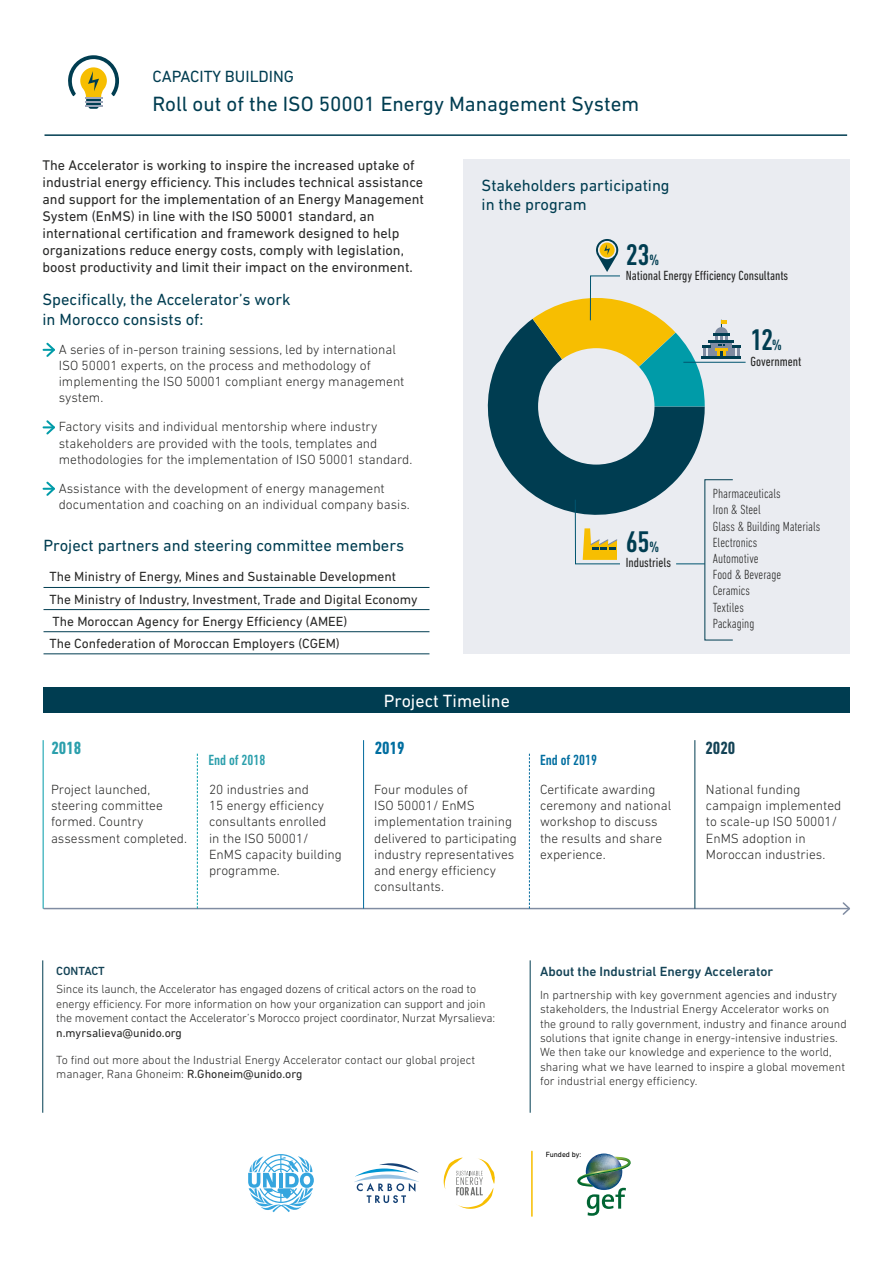
<style>
.page{position:relative;width:893px;height:1263px;background:#fff}
.page>*{position:absolute;margin:0;border:0;box-sizing:border-box;transform-origin:0 0}
.t1{font:500 condensed 30.45px "DIN Next LT Pro";color:#003d51}
.t2{font:21px "DIN Next LT Pro";color:#003d51}
.t3{font:18px "DIN Next LT Pro";color:#fff}
.t4{font:700 condensed 18px "DIN Next LT Pro";color:#2b9fac}
.t5{font:700 condensed 18px "DIN Next LT Pro";color:#006ea0}
.t6{font:700 condensed 18px "DIN Next LT Pro";color:#144356}
.t7{font:16.5px/19.8px "DIN Next LT Pro";color:#003d51}
.t8{font:500 condensed 15px "DIN Next LT Pro";color:#2b9fac}
.t9{font:500 condensed 15px "DIN Next LT Pro";color:#006ea0}
.t10{font:14.25px/17.1px "DIN Next LT Pro";color:#282827}
.t11{font:300 13.5px/16.2px "DIN Next LT Pro";color:#282827}
.t12{font:13.5px/22.2px "DIN Next LT Pro";color:#282827}
.t13{font:300 condensed 13.5px/16.2px "DIN Next LT Pro";color:#282827}
.t14{font:condensed 13.5px "DIN Next LT Pro";color:#282827}
.t15{font:500 13.5px "DIN Next LT Pro";color:#144356}
.t16{font:300 12px/14.4px "DIN Next LT Pro";color:#282827}
.t17{font:12px "DIN Next LT Pro";color:#282827}
.t18{font:500 12px "DIN Next LT Pro";letter-spacing:-.01em;color:#144356}
.t19{font:7.65px "DIN Next LT Pro";color:#000}
.s1{font-size:15.15px}
.s2{font-weight:400}
</style>
<div class="page">
<div style="left:463px;top:159px;width:387px;height:495px;background:#eaecf1"></div>
<svg style="left:487px;top:319px;width:218px;height:194px;fill:#003d51"></svg>
<hr style="left:531px;top:1151px;width:2px;height:65px;background:#f7be01">
<svg style="left:248px;top:1154px;width:66px;height:58px"></svg>
<svg style="left:354px;top:1163px;width:65px;height:40px"></svg>
<img style="left:577px;top:1153px;width:54px;height:63px">
<svg style="left:444px;top:1157px;width:51px;height:52px"></svg>
<svg style="left:68px;top:55px;width:51px;height:54px"></svg>
<svg style="left:44px;top:342px;width:11px;height:15px"></svg>
<svg style="left:44px;top:420px;width:11px;height:15px"></svg>
<svg style="left:44px;top:481px;width:11px;height:15px"></svg>
<hr style="left:44px;top:587px;width:385px;height:1px;background:#003d51">
<hr style="left:44px;top:609px;width:385px;height:1px;background:#003d51">
<hr style="left:44px;top:631px;width:385px;height:1px;background:#003d51">
<hr style="left:44px;top:653px;width:385px;height:1px;background:#003d51">
<div style="left:44px;top:687px;width:806px;height:26px;background:#003d51"></div>
<hr style="left:45px;top:134px;width:802px;height:2px;background:#003d51">
<hr style="left:44px;top:908px;width:805px;height:1px;background:#808ca2">
<svg style="left:841px;top:902px;width:9px;height:13px"></svg>
<hr style="left:43px;top:740px;width:1px;height:168px;background:#009ba8">
<hr style="left:363px;top:740px;width:1px;height:168px;background:#00699c">
<hr style="left:694px;top:740px;width:1px;height:168px;background:#003d51">
<hr style="left:42px;top:960px;width:1px;height:153px;background:#003d51">
<hr style="left:530px;top:960px;width:1px;height:153px;background:#003d51">
<svg style="left:197px;top:754px;width:1px;height:154px"></svg>
<svg style="left:529px;top:754px;width:1px;height:154px"></svg>
<svg style="left:676px;top:563px;width:28px;height:1px"></svg>
<hr style="left:683px;top:362px;width:63px;height:1px;background:#005570">
<div style="left:538px;top:348px;width:116px;height:117px;background:#eaecf1;border-radius:50%"></div>
<svg style="left:574px;top:499px;width:47px;height:66px"></svg>
<svg style="left:533px;top:239px;width:208px;height:167px"></svg>
<p class="t7" style="left:152px;top:66px;width:143px">CAPACITY BUILDING</p>
<h2 class="t2" style="left:152px;top:92px;width:488px">Roll out of the ISO 50001 Energy Management System</h2>
<p class="t10" style="left:43px;top:156px;width:383px">The Accelerator is working to inspire the increased uptake of industrial energy efficiency. This includes technical assistance and support for the implementation of an Energy Management System (EnMS) in line with the ISO 50001 standard, an international certification and framework designed to help organizations reduce energy costs, comply with legislation, boost productivity and limit their impact on the environment.</p>
<p class="t7" style="left:43px;top:289px;width:250px">Specifically, the Accelerator’s work in Morocco consists of:</p>
<p class="t11" style="left:59px;top:341px;width:347px">A series of in-person training sessions, led by international ISO 50001 experts, on the process and methodology of implementing the ISO 50001 compliant energy management system.</p>
<p class="t11" style="left:59px;top:418px;width:355px">Factory visits and individual mentorship where industry stakeholders are provided with the tools, templates and methodologies for the implementation of ISO 50001 standard.</p>
<p class="t11" style="left:59px;top:480px;width:353px">Assistance with the development of energy management documentation and coaching on an individual company basis.</p>
<p class="t7" style="left:44px;top:535px;width:362px">Project partners and steering committee members</p>
<p class="t12" style="left:50px;top:566px;width:370px">The Ministry of Energy, Mines and Sustainable Development The Ministry of Industry, Investment, Trade and Digital Economy The Moroccan Agency for Energy Efficiency (AMEE)<br>The Confederation of Moroccan Employers (CGEM)</p>
<p class="t7" style="left:482px;top:175px;width:190px">Stakeholders participating in the program</p>
<h1 class="t1" style="left:626px;top:237px;width:35px">23<span class="s1">%</span></h1>
<p class="t14" style="left:626px;top:267px;width:164px">National Energy Efficiency Consultants</p>
<h1 class="t1" style="left:750px;top:322px;width:33px">12<span class="s1">%</span></h1>
<p class="t14" style="left:750px;top:354px;width:52px">Government</p>
<h1 class="t1" style="left:626px;top:524px;width:35px">65<span class="s1">%</span></h1>
<p class="t14" style="left:626px;top:555px;width:47px">Industriels</p>
<p class="t13" style="left:713px;top:485px;width:109px">Pharmaceuticals<br>Iron &amp; Steel<br>Glass &amp; Building Materials<br>Electronics<br>Automotive<br>Food &amp; Beverage<br>Ceramics<br>Textiles<br>Packaging</p>
<h3 class="t3" style="left:384px;top:690px;width:127px">Project Timeline</h3>
<h3 class="t4" style="left:51px;top:737px;width:31px">2018</h3>
<h3 class="t5" style="left:375px;top:737px;width:31px">2019</h3>
<h3 class="t6" style="left:705px;top:737px;width:31px">2020</h3>
<p class="t8" style="left:208px;top:751px;width:59px">End of 2018</p>
<p class="t9" style="left:540px;top:751px;width:59px">End of 2019</p>
<p class="t11" style="left:51px;top:781px;width:138px">Project launched, steering committee formed. Country assessment completed.</p>
<p class="t11" style="left:209px;top:781px;width:134px">20 industries and<br>15 energy efficiency consultants enrolled<br>in the ISO 50001/<br>EnMS capacity building programme.</p>
<p class="t11" style="left:374px;top:781px;width:144px">Four modules of<br>ISO 50001/ EnMS implementation training delivered to participating industry representatives and energy efficiency consultants.</p>
<p class="t11" style="left:540px;top:781px;width:133px">Certificate awarding ceremony and national workshop to discuss the results and share experience.</p>
<p class="t11" style="left:706px;top:781px;width:137px">National funding campaign implemented to scale-up ISO 50001/<br>EnMS adoption in<br>Moroccan industries.</p>
<p class="t18" style="left:56px;top:964px;width:50px">CONTACT</p>
<p class="t16" style="left:56px;top:982px;width:440px">Since its launch, the Accelerator has engaged dozens of critical actors on the road to energy efficiency. For more information on how your organization can support and join the movement contact the Accelerator’s Morocco project coordinator, Nurzat Myrsalieva:</p>
<p class="t17" style="left:56px;top:1025px;width:127px">n.myrsalieva@unido.org</p>
<p class="t16" style="left:56px;top:1052px;width:420px">To find out more about the Industrial Energy Accelerator contact our global project manager, Rana Ghoneim: <span class="s2">R.Ghoneim@unido.org</span></p>
<p class="t15" style="left:540px;top:963px;width:235px">About the Industrial Energy Accelerator</p>
<p class="t16" style="left:540px;top:987px;width:308px">In partnership with key government agencies and industry stakeholders, the Industrial Energy Accelerator works on the ground to rally government, industry and finance around solutions that ignite change in energy-intensive industries.<br>We then take our knowledge and experience to the world, sharing what we have learned to inspire a global movement for industrial energy efficiency.</p>
<p class="t19" style="left:546px;top:1150px;width:37px">Funded by:</p>
</div>
